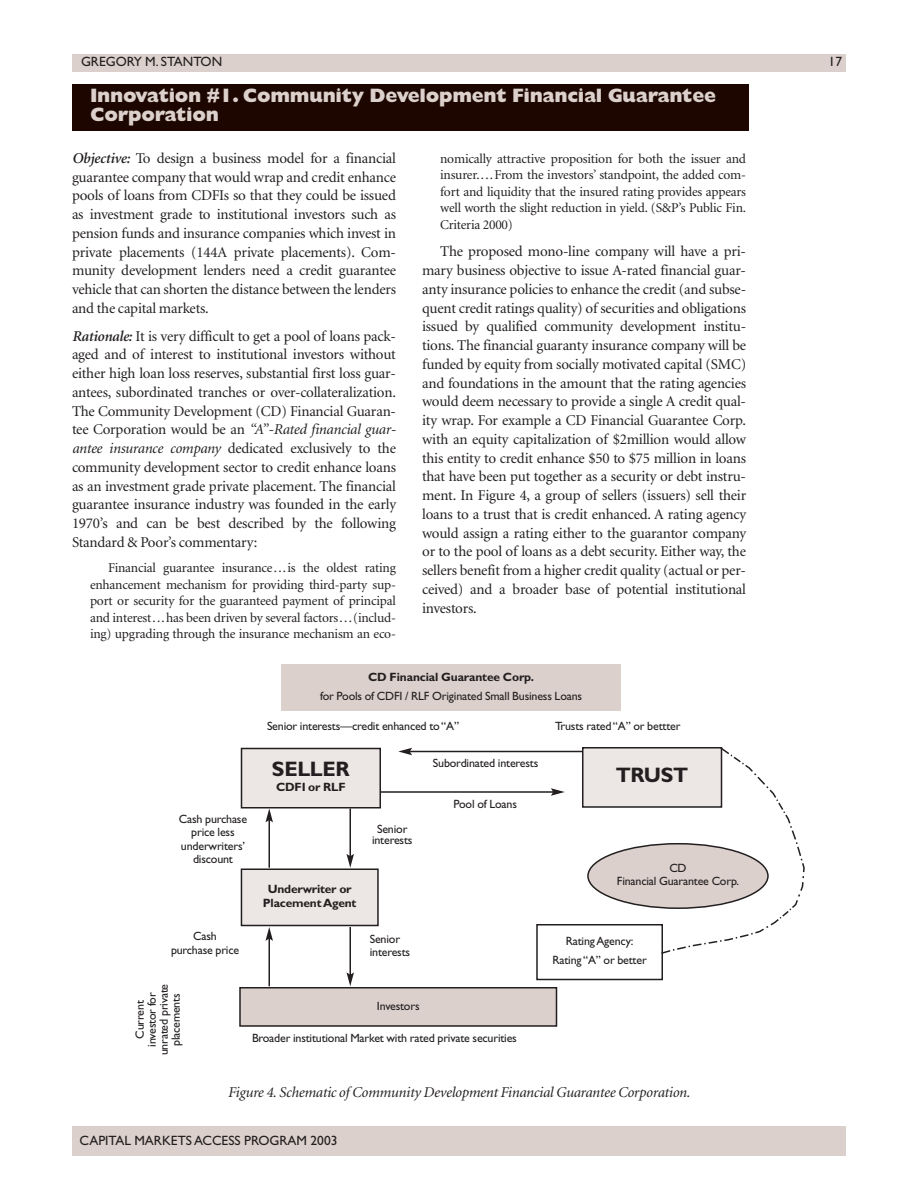
<style>
.page{position:relative;width:918px;height:1188px;background:#fff}
.page>*{position:absolute;margin:0;border:0;box-sizing:border-box;transform-origin:0 0}
.t1{font:700 21px "Gill Sans";letter-spacing:-.015em;color:#231f20}
.t2{font:800 19.5px/18.8px "Gill Sans";letter-spacing:-.015em;color:#dbd0cb}
.t3{font:15px/18.8px "Minion";letter-spacing:-.015em;color:#231f20;text-align:justify}
.t4{font:italic 15px "Minion";letter-spacing:-.015em;color:#231f20}
.t5{font:13.5px/16.5px "Minion";letter-spacing:-.015em;color:#231f20;text-align:justify}
.t6{font:13.5px "Gill Sans";color:#231f20}
.t7{font:12px/13.5px "Gill Sans";letter-spacing:-.015em;color:#231f20;text-align:center}
.t8{font:700 12px/13.5px "Gill Sans";letter-spacing:-.015em;color:#231f20;text-align:center}
.s1{font-weight:600;font-style:italic}
.s2{font-style:italic}
</style>
<div class="page">
<div style="left:72px;top:1126px;width:774px;height:30px;background:#dbd0cb"></div>
<div style="left:72px;top:54px;width:774px;height:18px;background:#dbd0cb"></div>
<div style="left:72px;top:84px;width:676px;height:46px;background:#1d0600"></div>
<div style="left:281px;top:664px;width:340px;height:47px;background:#dbd0cb"></div>
<div style="left:582px;top:747px;width:140px;height:61px;border:2px solid #231f20"></div>
<div style="left:242px;top:748px;width:138px;height:60px;background:#ece7e4"></div>
<div style="left:241px;top:748px;width:140px;height:60px;border:2px solid #231f20"></div>
<div style="left:241px;top:869px;width:137px;height:57px;background:#ece7e4"></div>
<div style="left:241px;top:868px;width:138px;height:58px;border:2px solid #231f20"></div>
<div style="left:536px;top:924px;width:127px;height:56px;border:2px solid #231f20"></div>
<div style="left:240px;top:988px;width:316px;height:38px;background:#dbd0cb"></div>
<div style="left:239px;top:987px;width:318px;height:40px;border:2px solid #231f20"></div>
<hr style="left:410px;top:751px;width:172px;height:1px;background:#231f20">
<svg style="left:398px;top:748px;width:14px;height:7px"></svg>
<hr style="left:381px;top:791px;width:173px;height:2px;background:#231f20">
<svg style="left:551px;top:788px;width:14px;height:8px"></svg>
<hr style="left:268px;top:820px;width:2px;height:48px;background:#231f20">
<svg style="left:266px;top:808px;width:7px;height:14px"></svg>
<hr style="left:350px;top:808px;width:1px;height:48px;background:#231f20">
<svg style="left:346px;top:854px;width:8px;height:14px"></svg>
<hr style="left:268px;top:938px;width:2px;height:48px;background:#231f20">
<svg style="left:266px;top:927px;width:7px;height:14px"></svg>
<hr style="left:350px;top:927px;width:1px;height:48px;background:#231f20">
<svg style="left:346px;top:972px;width:8px;height:14px"></svg>
<svg style="left:587px;top:747px;width:218px;height:208px"></svg>
<p class="t6" style="left:81px;top:57px;width:143px">GREGORY M. STANTON</p>
<p class="t6" style="left:829px;top:57px;width:15px">17</p>
<h2 class="t2" style="left:90px;top:89px;width:628px">Innovation #1. Community Development Financial Guarantee<br>Corporation</h2>
<p class="t3" style="left:72px;top:150px;width:326px"><span class="s1">Objective:</span> To design a business model for a financial guarantee company that would wrap and credit enhance pools of loans from CDFIs so that they could be issued as investment grade to institutional investors such as pension funds and insurance companies which invest in private placements (144A private placements). Com&shy;munity development lenders need a credit guarantee vehicle that can shorten the distance between the lenders and the capital markets.</p>
<p class="t3" style="left:72px;top:328px;width:326px"><span class="s1">Rationale:</span> It is very difficult to get a pool of loans pack&shy;aged and of interest to institutional investors without either high loan loss reserves, substantial first loss guar&shy;antees, subordinated tranches or over-collateralization.<br>The Community Development (CD) Financial Guaran&shy;tee Corporation would be an <span class="s2">“A”-Rated financial guar&shy;antee insurance company</span> dedicated exclusively to the community development sector to credit enhance loans as an investment grade private placement. The financial guarantee insurance industry was founded in the early 1970’s and can be best described by the following Standard &amp; Poor’s commentary:</p>
<p class="t5" style="left:90px;top:561px;width:308px;text-indent:18px">Financial guarantee insurance...is the oldest rating enhancement mechanism for providing third-party sup&shy;port or security for the guaranteed payment of principal and interest...has been driven by several factors...(includ&shy;ing) upgrading through the insurance mechanism an eco-</p>
<p class="t5" style="left:440px;top:151px;width:308px">nomically attractive proposition for both the issuer and insurer....From the investors’ standpoint, the added com&shy;fort and liquidity that the insured rating provides appears well worth the slight reduction in yield. (S&amp;P’s Public Fin.<br>Criteria 2000)</p>
<p class="t3" style="left:422px;top:243px;width:326px;text-indent:18px">The proposed mono-line company will have a pri&shy;mary business objective to issue A-rated financial guar&shy;anty insurance policies to enhance the credit (and subse&shy;quent credit ratings quality) of securities and obligations issued by qualified community development institu&shy;tions. The financial guaranty insurance company will be funded by equity from socially motivated capital (SMC) and foundations in the amount that the rating agencies would deem necessary to provide a single A credit qual&shy;ity wrap. For example a CD Financial Guarantee Corp. with an equity capitalization of $2million would allow this entity to credit enhance $50 to $75 million in loans that have been put together as a security or debt instru&shy;ment. In Figure 4, a group of sellers (issuers) sell their loans to a trust that is credit enhanced. A rating agency would assign a rating either to the guarantor company or to the pool of loans as a debt security. Either way, the sellers benefit from a higher credit quality (actual or per&shy;ceived) and a broader base of potential institutional investors.</p>
<p class="t8" style="left:368px;top:672px;width:167px">CD Financial Guarantee Corp.</p>
<p class="t7" style="left:320px;top:690px;width:264px">for Pools of CDFI / RLF Originated Small Business Loans</p>
<p class="t7" style="left:267px;top:721px;width:194px">Senior interests—credit enhanced to “A”</p>
<p class="t7" style="left:555px;top:721px;width:127px">Trusts rated “A” or bettter</p>
<p class="t7" style="left:433px;top:758px;width:107px">Subordinated interests</p>
<p class="t7" style="left:454px;top:798px;width:65px">Pool of Loans</p>
<h1 class="t1" style="left:272px;top:762px;width:79px">SELLER</h1>
<h1 class="t1" style="left:616px;top:768px;width:74px">TRUST</h1>
<p class="t8" style="left:276px;top:782px;width:71px">CDFI or RLF</p>
<p class="t7" style="left:179px;top:813px;width:70px">Cash purchase price less underwriters’ discount</p>
<p class="t7" style="left:372px;top:825px;width:42px;line-height:10.5px">Senior interests</p>
<p class="t8" style="left:263px;top:884px;width:95px">Underwriter or<br>Placement Agent</p>
<p class="t7" style="left:171px;top:931px;width:70px">Cash purchase price</p>
<p class="t7" style="left:370px;top:933px;width:42px;text-align:left">Senior interests</p>
<p class="t7" style="left:147px;top:1055px;width:73px;line-height:12px;rotate:-90deg">investor for unrated private placements</p>
<p class="t7" style="left:134px;top:1039px;width:40px;rotate:-90deg">Current</p>
<p class="t7" style="left:377px;top:1000px;width:44px">Investors</p>
<p class="t7" style="left:252px;top:1032px;width:266px">Broader institutional Market with rated private securities</p>
<p class="t7" style="left:617px;top:862px;width:124px">CD<br>Financial Guarantee Corp.</p>
<p class="t7" style="left:552px;top:933px;width:96px;line-height:18.8px">Rating Agency:<br>Rating “A” or better</p>
<p class="t4" style="left:228px;top:1086px;width:464px">Figure 4. Schematic of Community Development Financial Guarantee Corporation.</p>
<p class="t6" style="left:79px;top:1135px;width:260px">CAPITAL MARKETS ACCESS PROGRAM 2003</p>
</div>
